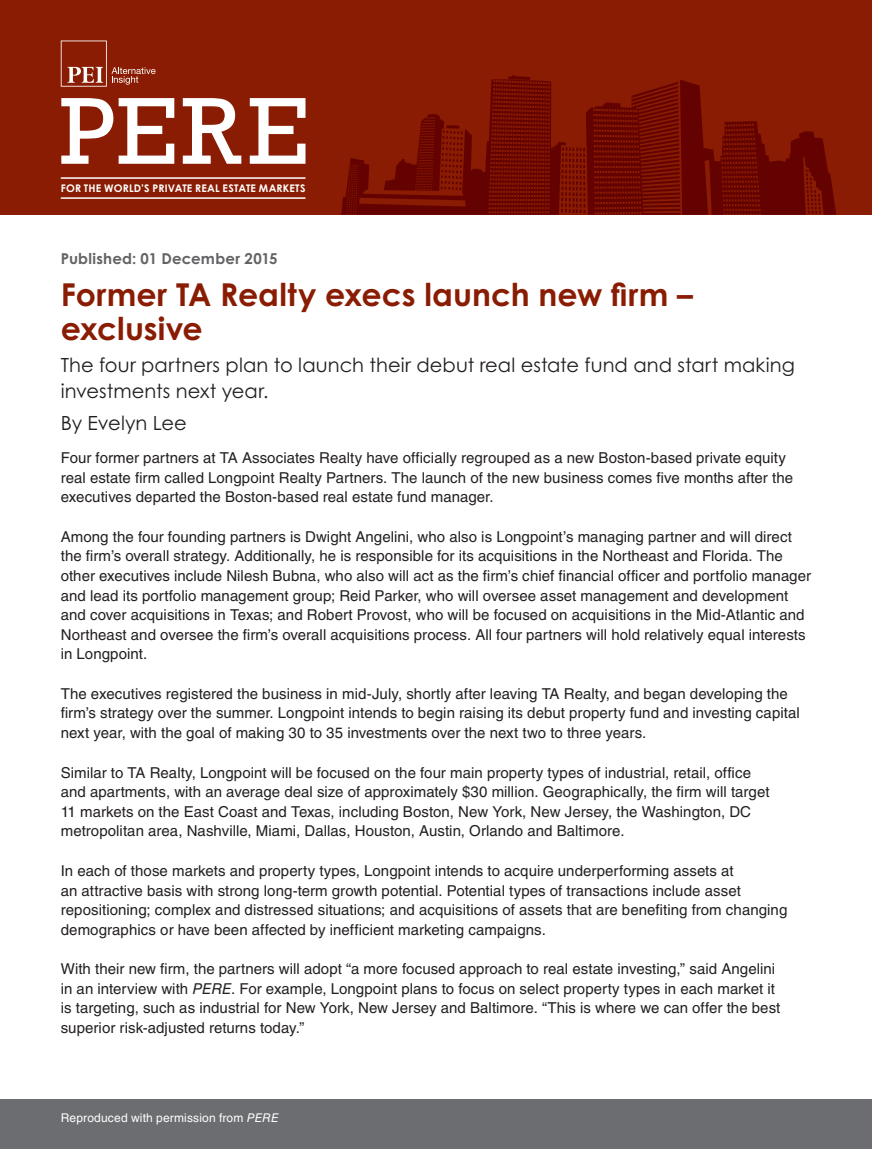
<style>
.page{position:relative;width:872px;height:1149px;background:#fff}
.page>*{position:absolute;margin:0;border:0;box-sizing:border-box;transform-origin:0 0}
.HEADLINE{font:700 31.5px/34.5px "Century Gothic Pro";color:#891c02}
.DECK{font:19.5px/25.5px "Century Gothic Pro";letter-spacing:.005em;color:#231f20}
.BODY_COPY{font:15px/19.5px "Helvetica LT Std";letter-spacing:.005em;color:#231f20}
.DATE{font:700 15px "Century Gothic Pro";letter-spacing:.015em;color:#636366}
.t1{font:12px "Helvetica LT Std";letter-spacing:.015em;color:#fff}
.t2{font:700 10.5px "Century Gothic Pro";letter-spacing:.015em;color:#fff}
.s1{font-style:italic}
</style>
<div class="page">
<div style="left:0;top:1098px;width:872px;height:50px;background:#6c6d70"></div>
<div style="left:0;top:0;width:872px;height:214px;background:#891c02"></div>
<svg style="left:508px;top:75px;width:22px;height:4px"></svg>
<svg style="left:341px;top:79px;width:290px;height:135px"></svg>
<svg style="left:384px;top:114px;width:78px;height:77px"></svg>
<svg style="left:561px;top:147px;width:24px;height:66px"></svg>
<svg style="left:631px;top:79px;width:205px;height:135px"></svg>
<svg style="left:61px;top:98px;width:52px;height:66px"></svg>
<svg style="left:119px;top:98px;width:55px;height:66px"></svg>
<svg style="left:183px;top:98px;width:58px;height:66px"></svg>
<svg style="left:250px;top:98px;width:55px;height:66px"></svg>
<svg style="left:61px;top:40px;width:94px;height:47px"></svg>
<hr style="left:61px;top:177px;width:244px;height:2px;background:#fff">
<hr style="left:61px;top:197px;width:244px;height:2px;background:#fff">
<p class="t2" style="left:61px;top:181px;width:246px">FOR THE WORLD’S PRIVATE REAL ESTATE MARKETS</p>
<p class="DATE" style="left:61px;top:249px;width:218px">Published: 01 December 2015</p>
<p class="HEADLINE" style="left:61px;top:276px;width:633px">Former TA Realty execs launch new firm – exclusive</p>
<p class="DECK" style="left:61px;top:352px;width:735px">The four partners plan to launch their debut real estate fund and start making investments next year.</p>
<p class="DECK" style="left:61px;top:410px;width:128px">By Evelyn Lee</p>
<p class="BODY_COPY" style="left:61px;top:448px;width:734px">Four former partners at TA Associates Realty have officially regrouped as a new Boston-based private equity real estate firm called Longpoint Realty Partners. The launch of the new business comes five months after the executives departed the Boston-based real estate fund manager.</p>
<p class="BODY_COPY" style="left:61px;top:526px;width:752px">Among the four founding partners is Dwight Angelini, who also is Longpoint’s managing partner and will direct the firm’s overall strategy. Additionally, he is responsible for its acquisitions in the Northeast and Florida. The other executives include Nilesh Bubna, who also will act as the firm’s chief financial officer and portfolio manager and lead its portfolio management group; Reid Parker, who will oversee asset management and development and cover acquisitions in Texas; and Robert Provost, who will be focused on acquisitions in the Mid-Atlantic and Northeast and oversee the firm’s overall acquisitions process. All four partners will hold relatively equal interests in Longpoint.</p>
<p class="BODY_COPY" style="left:61px;top:683px;width:740px">The executives registered the business in mid-July, shortly after leaving TA Realty, and began developing the firm’s strategy over the summer. Longpoint intends to begin raising its debut property fund and investing capital next year, with the goal of making 30 to 35 investments over the next two to three years.</p>
<p class="BODY_COPY" style="left:61px;top:762px;width:710px">Similar to TA Realty, Longpoint will be focused on the four main property types of industrial, retail, office and apartments, with an average deal size of approximately $30 million. Geographically, the firm will target 11 markets on the East Coast and Texas, including Boston, New York, New Jersey, the Washington, DC metropolitan area, Nashville, Miami, Dallas, Houston, Austin, Orlando and Baltimore.</p>
<p class="BODY_COPY" style="left:61px;top:860px;width:728px">In each of those markets and property types, Longpoint intends to acquire underperforming assets at<br>an attractive basis with strong long-term growth potential. Potential types of transactions include asset repositioning; complex and distressed situations; and acquisitions of assets that are benefiting from changing demographics or have been affected by inefficient marketing campaigns.</p>
<p class="BODY_COPY" style="left:61px;top:958px;width:721px">With their new firm, the partners will adopt “a more focused approach to real estate investing,” said Angelini in an interview with <span class="s1">PERE</span>. For example, Longpoint plans to focus on select property types in each market it is targeting, such as industrial for New York, New Jersey and Baltimore. “This is where we can offer the best superior risk-adjusted returns today.”</p>
<p class="t1" style="left:61px;top:1109px;width:219px">Reproduced with permission from <span class="s1">PERE</span></p>
</div>
